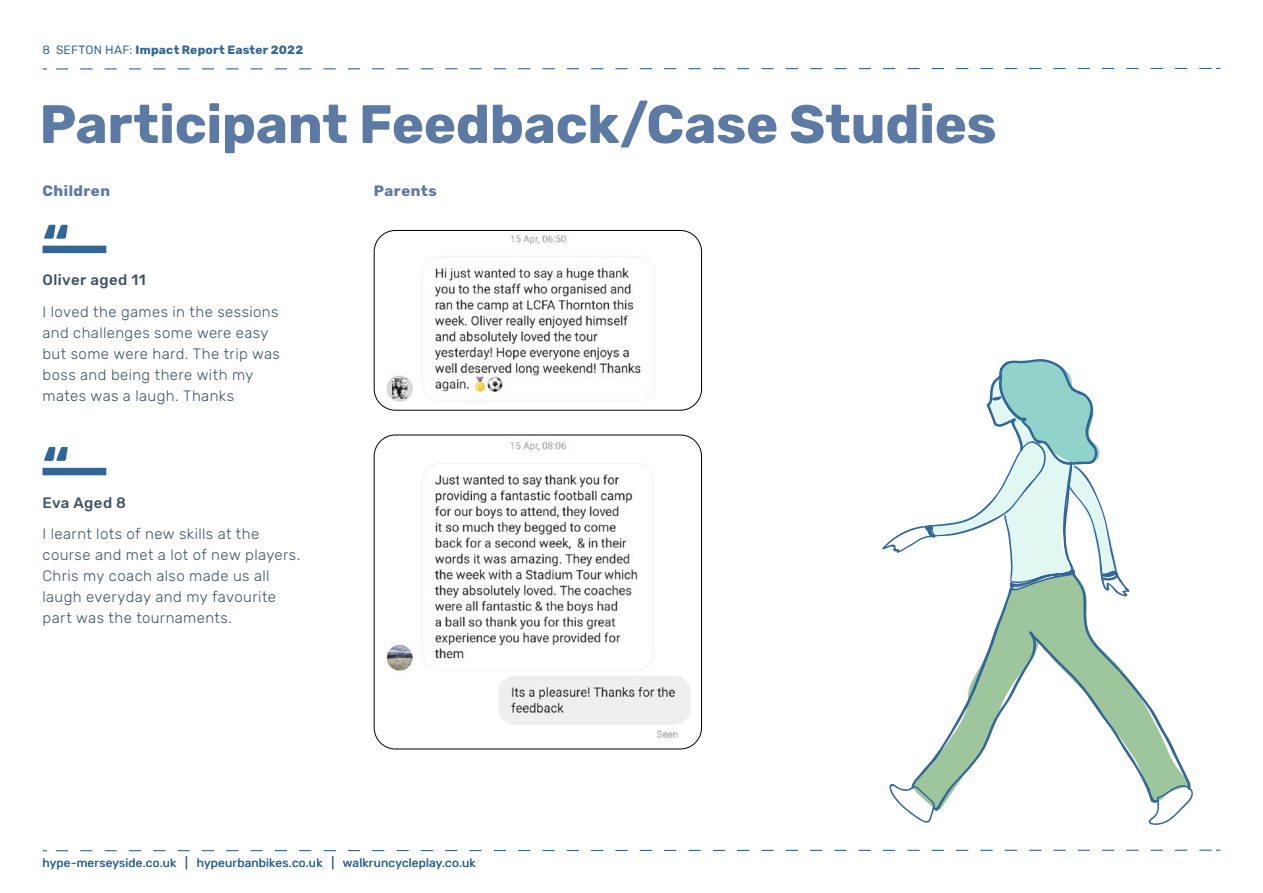
<style>
.page{position:relative;width:1263px;height:893px;background:#fff}
.page>*{position:absolute;margin:0;border:0;box-sizing:border-box;transform-origin:0 0}
.t1{font:700 54px "Rubik";letter-spacing:-.005em;color:#5c7aa4}
.t2{font:700 54px "Rubik";color:#316696}
.t3{font:300 15px/21px "Rubik";letter-spacing:.025em;color:#3f5364}
.t4{font:500 15px "Rubik";letter-spacing:.025em;color:#3f5364}
.t5{font:700 15px "Rubik";letter-spacing:.03em;color:#5c7aa4}
.t6{font:12px "Rubik";letter-spacing:.015em;color:#316696}
.t7{font:700 12px "Rubik";letter-spacing:.02em;color:#316696}
.s1{font-weight:400}
</style>
<div class="page">
<svg style="left:55px;top:67px;width:1165px;height:3px"></svg>
<svg style="left:55px;top:849px;width:1165px;height:3px"></svg>
<div style="left:43px;top:246px;width:63px;height:7px;background:#316696"></div>
<div style="left:43px;top:468px;width:63px;height:7px;background:#316696"></div>
<img style="left:374px;top:230px;width:327px;height:180px">
<div style="left:374px;top:230px;width:328px;height:180px;border:1px solid #000;border-radius:21px"></div>
<img style="left:374px;top:435px;width:327px;height:314px">
<div style="left:374px;top:435px;width:328px;height:314px;border:1px solid #000;border-radius:21px"></div>
<svg style="left:882px;top:359px;width:311px;height:466px"></svg>
<p class="t7" style="left:43px;top:43px;width:262px"><span class="s1">8 SEFTON HAF:</span> Impact Report Easter 2022</p>
<h1 class="t1" style="left:40px;top:93px;width:958px">Participant Feedback/Case Studies</h1>
<p class="t5" style="left:43px;top:182px;width:69px">Children</p>
<p class="t5" style="left:374px;top:182px;width:64px">Parents</p>
<h1 class="t2" style="left:43px;top:213px;width:28px">“</h1>
<p class="t4" style="left:43px;top:272px;width:105px">Oliver aged 11</p>
<p class="t3" style="left:43px;top:302px;width:239px">I loved the games in the sessions and challenges some were easy but some were hard. The trip was boss and being there with my mates was a laugh. Thanks</p>
<h1 class="t2" style="left:43px;top:435px;width:28px">“</h1>
<p class="t4" style="left:43px;top:494px;width:85px">Eva Aged 8</p>
<p class="t3" style="left:43px;top:524px;width:259px">I learnt lots of new skills at the course and met a lot of new players.<br>Chris my coach also made us all laugh everyday and my favourite part was the tournaments.</p>
<p class="t6" style="left:43px;top:856px;width:435px">hype-merseyside.co.uk | hypeurbanbikes.co.uk | walkruncycleplay.co.uk</p>
</div>
